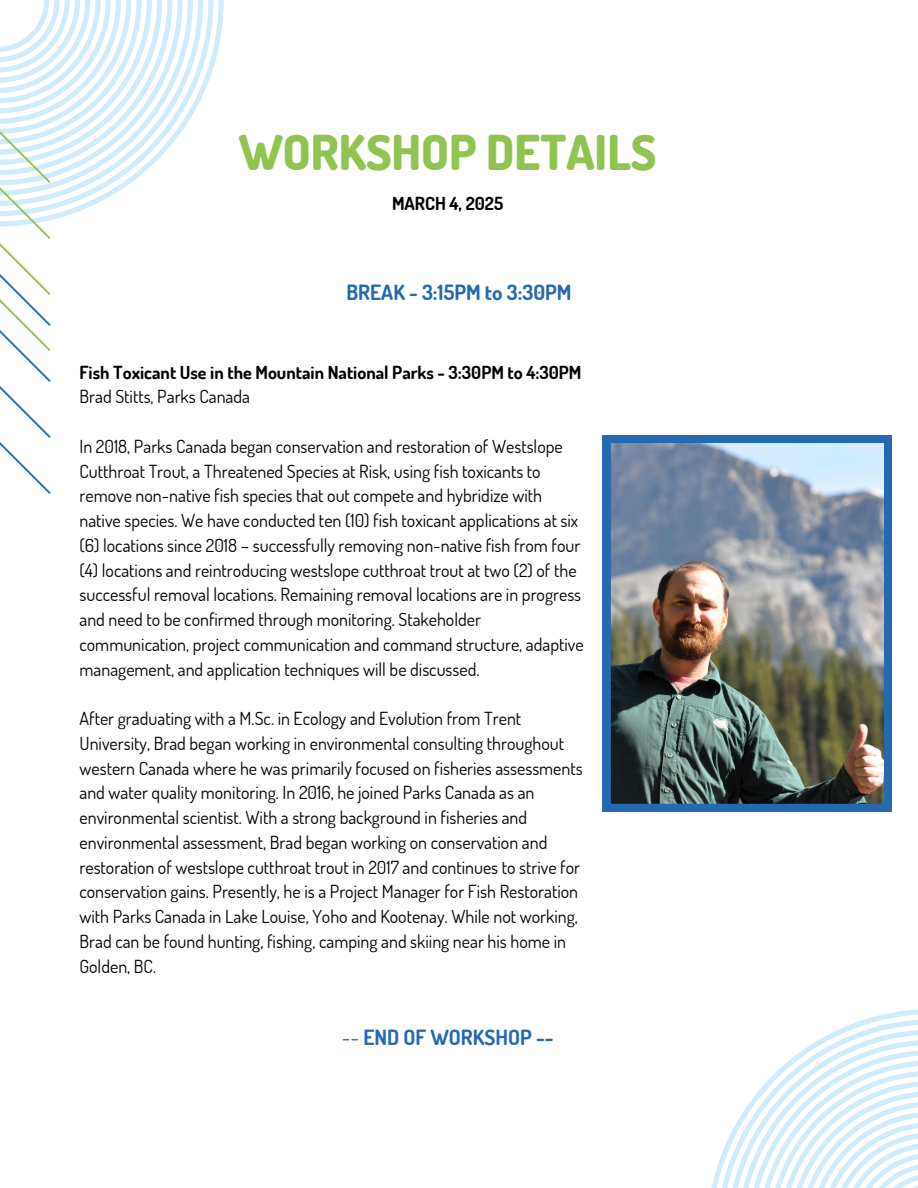
<style>
.page{position:relative;width:918px;height:1188px;background:#fff}
.page>*{position:absolute;margin:0;border:0;box-sizing:border-box;transform-origin:0 0}
.t1{font:800 48px "Dosis";color:#91c351}
.t2{font:700 21px "Dosis";color:#2569b1}
.t3{font:18px/24.8px "Dosis";color:#000}
.t4{font:700 18px "Dosis";color:#000}
.s1{font-weight:400}
</style>
<div class="page">
<svg style="left:214px;top:0;width:10px;height:65px"></svg>
<svg style="left:203px;top:0;width:11px;height:94px"></svg>
<svg style="left:0;top:0;width:203px;height:494px"></svg>
<svg style="left:711px;top:1009px;width:207px;height:179px"></svg>
<img style="left:603px;top:435px;width:289px;height:377px">
<p class="t1" style="left:239px;top:121px;width:419px">WORKSHOP DETAILS</p>
<p class="t4" style="left:392px;top:192px;width:113px">MARCH 4, 2025</p>
<p class="t2" style="left:346px;top:279px;width:227px">BREAK - 3:15PM to 3:30PM</p>
<p class="t4" style="left:79px;top:360px;width:504px">Fish Toxicant Use in the Mountain National Parks - 3:30PM to 4:30PM</p>
<p class="t3" style="left:79px;top:384px;width:172px">Brad Stitts, Parks Canada</p>
<h4 class="t3" style="left:79px;top:433px;width:506px">In 2018, Parks Canada began conservation and restoration of Westslope Cutthroat Trout, a Threatened Species at Risk, using fish toxicants to remove non-native fish species that out compete and hybridize with native species. We have conducted ten (10) fish toxicant applications at six (6) locations since 2018 – successfully removing non-native fish from four (4) locations and reintroducing westslope cutthroat trout at two (2) of the successful removal locations. Remaining removal locations are in progress and need to be confirmed through monitoring. Stakeholder communication, project communication and command structure, adaptive management, and application techniques will be discussed.</h4>
<p class="t3" style="left:79px;top:706px;width:505px">After graduating with a M.Sc. in Ecology and Evolution from Trent University, Brad began working in environmental consulting throughout western Canada where he was primarily focused on fisheries assessments and water quality monitoring. In 2016, he joined Parks Canada as an environmental scientist. With a strong background in fisheries and environmental assessment, Brad began working on conservation and restoration of westslope cutthroat trout in 2017 and continues to strive for conservation gains. Presently, he is a Project Manager for Fish Restoration with Parks Canada in Lake Louise, Yoho and Kootenay. While not working, Brad can be found hunting, fishing, camping and skiing near his home in Golden, BC.</p>
<h3 class="t2" style="left:342px;top:1024px;width:213px"><span class="s1">--</span> END OF WORKSHOP --</h3>
</div>
